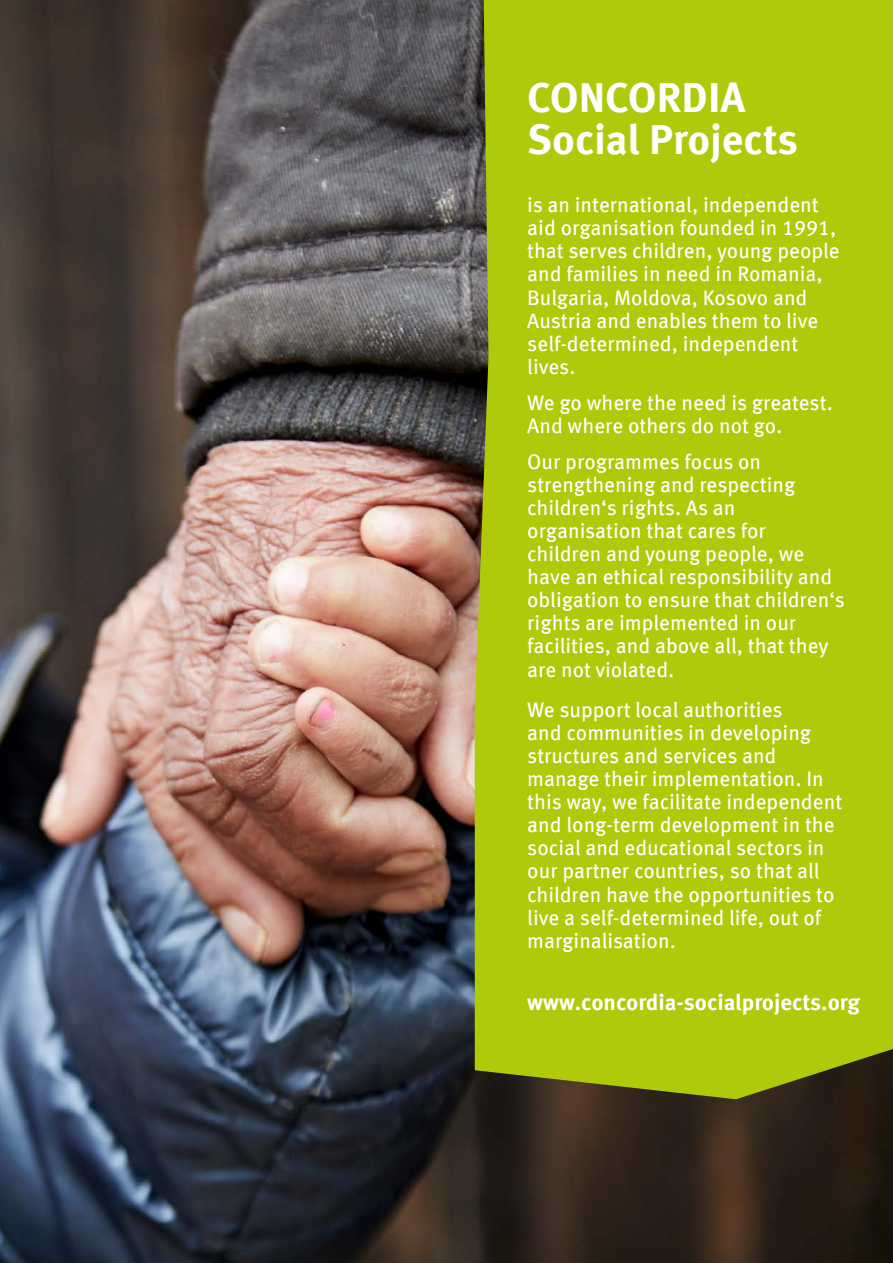
<style>
.page{position:relative;width:893px;height:1263px;background:#fff}
.page>*{position:absolute;margin:0;border:0;box-sizing:border-box;transform-origin:0 0}
.t1{font:700 42px/42px "Meta OFC";color:#fff}
.t2{font:700 22.5px "Meta OFC";color:#fff}
.t3{font:21px/23.1px "Meta OFC";color:#fff}
</style>
<div class="page">
<img style="left:0;top:0;width:893px;height:1263px">
<svg style="left:475px;top:0;width:418px;height:1099px;fill:#afca0b"></svg>
<h1 class="t1" style="left:527px;top:77px;width:272px">CONCORDIA<br>Social Projects</h1>
<p class="t3" style="left:527px;top:193px;width:314px">is an international, independent aid organisation founded in 1991, that serves children, young people and families in need in Romania,<br>Bulgaria, Moldova, Kosovo and<br>Austria and enables them to live self-determined, independent lives.</p>
<p class="t3" style="left:527px;top:391px;width:307px">We go where the need is greatest.<br>And where others do not go.</p>
<p class="t3" style="left:527px;top:450px;width:319px">Our programmes focus on strengthening and respecting children‘s rights. As an organisation that cares for children and young people, we have an ethical responsibility and obligation to ensure that children‘s rights are implemented in our facilities, and above all, that they are not violated.</p>
<p class="t3" style="left:527px;top:698px;width:316px">We support local authorities<br>and communities in developing structures and services and manage their implementation. In this way, we facilitate independent and long-term development in the social and educational sectors in our partner countries, so that all children have the opportunities to live a self-determined life, out of marginalisation.</p>
<p class="t2" style="left:527px;top:988px;width:334px">www.concordia-socialprojects.org</p>
</div>
